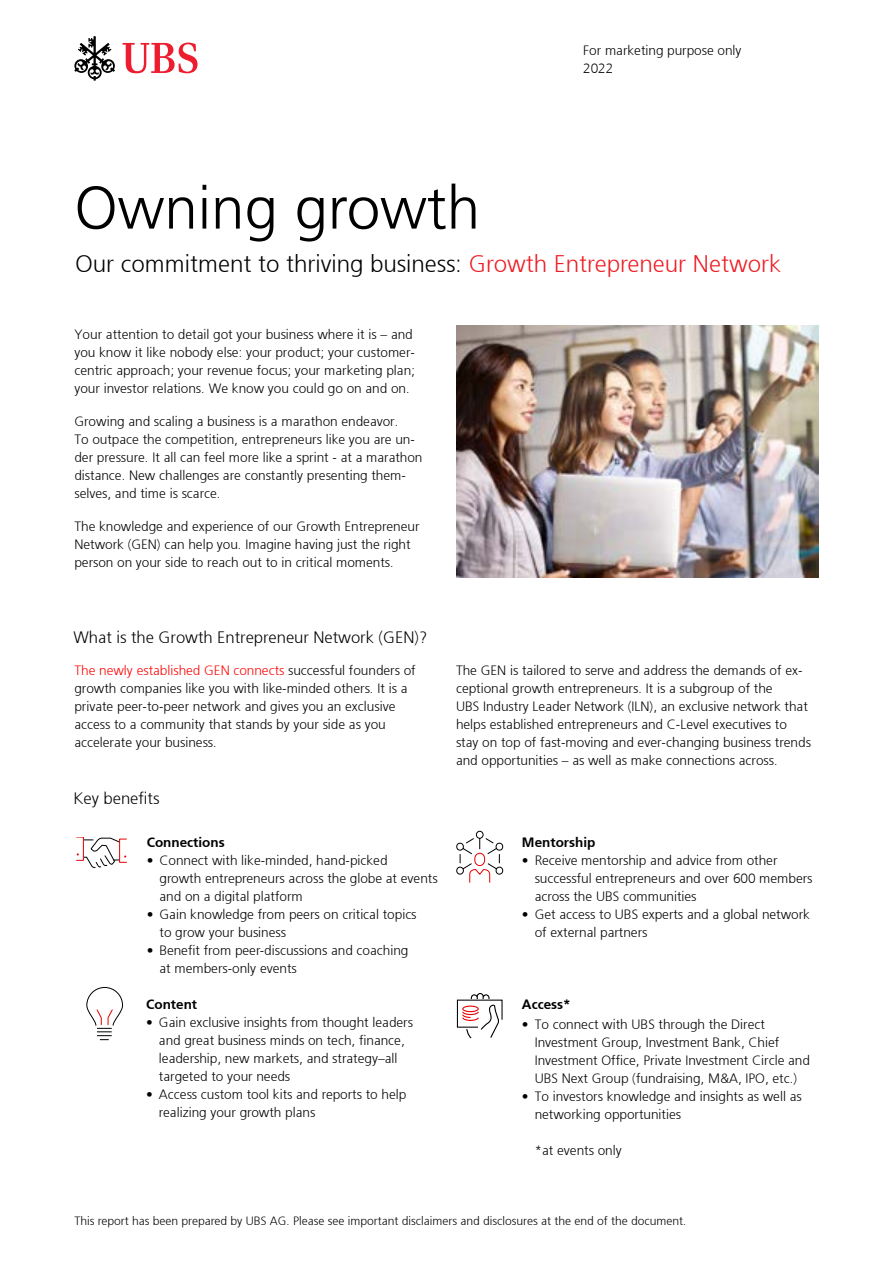
<style>
.page{position:relative;width:893px;height:1263px;background:#fff}
.page>*{position:absolute;margin:0;border:0;box-sizing:border-box;transform-origin:0 0}
.CIO_h1_Title_40_for{font:300 60px "Frutiger 45";color:#000}
.CIO_h2_Infoline_16-g{font:300 24px "Frutiger 45";color:#000}
.CIO_body_grid{font:300 16.5px "Frutiger 45";color:#000}
.CIO_body_grid-2{font:300 13.5px/18px "Frutiger 45";color:#000}
.CIO_body-bullet-list{font:300 13.5px/18px "Frutiger 45";color:#000}
.CIO_subtitle_grid{font:300 13.5px "Frutiger 45";color:#000}
.CIO_Disclaimer-Sourc{font:300 12px "Frutiger 45";color:#000}
.s1{color:#ed1d24}
.s2{color:#f00}
</style>
<div class="page">
<svg style="left:74px;top:36px;width:41px;height:45px"></svg>
<svg style="left:123px;top:43px;width:75px;height:30px"></svg>
<img style="left:456px;top:325px;width:363px;height:252px">
<svg style="left:76px;top:838px;width:50px;height:30px"></svg>
<svg style="left:456px;top:830px;width:47px;height:53px"></svg>
<svg style="left:456px;top:993px;width:47px;height:45px"></svg>
<svg style="left:86px;top:987px;width:38px;height:53px"></svg>
<h1 class="CIO_h1_Title_40_for" style="left:74px;top:173px;width:407px">Owning growth</h1>
<p class="CIO_body_grid-2" style="left:583px;top:41px;width:160px">For marketing purpose only<br>2022</p>
<p class="CIO_h2_Infoline_16-g" style="left:75px;top:249px;width:707px">Our commitment to thriving business: <span class="s1">Growth Entrepreneur Network</span></p>
<p class="CIO_body_grid-2" style="left:74px;top:325px;width:342px">Your attention to detail got your business where it is – and you know it like nobody else: your product; your customer&shy;centric approach; your revenue focus; your marketing plan; your investor relations. We know you could go on and on.</p>
<p class="CIO_body_grid-2" style="left:74px;top:412px;width:350px">Growing and scaling a business is a marathon endeavor.<br>To outpace the competition, entrepreneurs like you are un&shy;der pressure. It all can feel more like a sprint - at a marathon distance. New challenges are constantly presenting them&shy;selves, and time is scarce.</p>
<p class="CIO_body_grid-2" style="left:74px;top:517px;width:347px">The knowledge and experience of our Growth Entrepreneur<br>Network (GEN) can help you. Imagine having just the right person on your side to reach out to in critical moments.</p>
<p class="CIO_body_grid" style="left:73px;top:628px;width:355px">What is the Growth Entrepreneur Network (GEN)?</p>
<p class="CIO_body_grid-2" style="left:74px;top:661px;width:343px"><span class="s2">The newly established GEN connects</span> successful founders of growth companies like you with like-minded others. It is a private peer-to-peer network and gives you an exclusive access to a community that stands by your side as you accelerate your business.</p>
<p class="CIO_body_grid" style="left:73px;top:789px;width:88px">Key benefits</p>
<h2 class="CIO_subtitle_grid" style="left:147px;top:834px;width:79px">Connections</h2>
<p class="CIO_body-bullet-list" style="left:160px;top:851px;width:280px;text-indent:-13px">• Connect with like-minded, hand-picked<br>growth entrepreneurs across the globe at events and on a digital platform</p>
<p class="CIO_body-bullet-list" style="left:160px;top:905px;width:259px;text-indent:-13px">• Gain knowledge from peers on critical topics to grow your business</p>
<p class="CIO_body-bullet-list" style="left:160px;top:941px;width:250px;text-indent:-13px">• Benefit from peer-discussions and coaching at members-only events</p>
<h2 class="CIO_subtitle_grid" style="left:146px;top:996px;width:53px">Content</h2>
<p class="CIO_body-bullet-list" style="left:159px;top:1013px;width:256px;text-indent:-13px">• Gain exclusive insights from thought leaders and great business minds on tech, finance, leadership, new markets, and strategy–all targeted to your needs</p>
<p class="CIO_body-bullet-list" style="left:159px;top:1085px;width:249px;text-indent:-13px">• Access custom tool kits and reports to help realizing your growth plans</p>
<p class="CIO_body_grid-2" style="left:456px;top:661px;width:356px">The GEN is tailored to serve and address the demands of ex&shy;ceptional growth entrepreneurs. It is a subgroup of the<br>UBS Industry Leader Network (ILN), an exclusive network that helps established entrepreneurs and C-Level executives to stay on top of fast-moving and ever-changing business trends and opportunities – as well as make connections across.</p>
<h2 class="CIO_subtitle_grid" style="left:522px;top:834px;width:75px">Mentorship</h2>
<p class="CIO_body-bullet-list" style="left:535px;top:851px;width:279px;text-indent:-13px">• Receive mentorship and advice from other successful entrepreneurs and over 600 members across the UBS communities</p>
<p class="CIO_body-bullet-list" style="left:535px;top:905px;width:277px;text-indent:-13px">• Get access to UBS experts and a global network of external partners</p>
<h2 class="CIO_subtitle_grid" style="left:522px;top:996px;width:50px">Access*</h2>
<p class="CIO_body-bullet-list" style="left:535px;top:1015px;width:277px;text-indent:-13px">• To connect with UBS through the Direct Investment Group, Investment Bank, Chief Investment Office, Private Investment Circle and UBS Next Group (fundraising, M&amp;A, IPO, etc.)</p>
<p class="CIO_body-bullet-list" style="left:535px;top:1087px;width:269px;text-indent:-13px">• To investors knowledge and insights as well as networking opportunities</p>
<p class="CIO_body-bullet-list" style="left:535px;top:1141px;width:89px">*at events only</p>
<p class="CIO_Disclaimer-Sourc" style="left:74px;top:1214px;width:613px">This report has been prepared by UBS AG. Please see important disclaimers and disclosures at the end of the document.</p>
</div>
